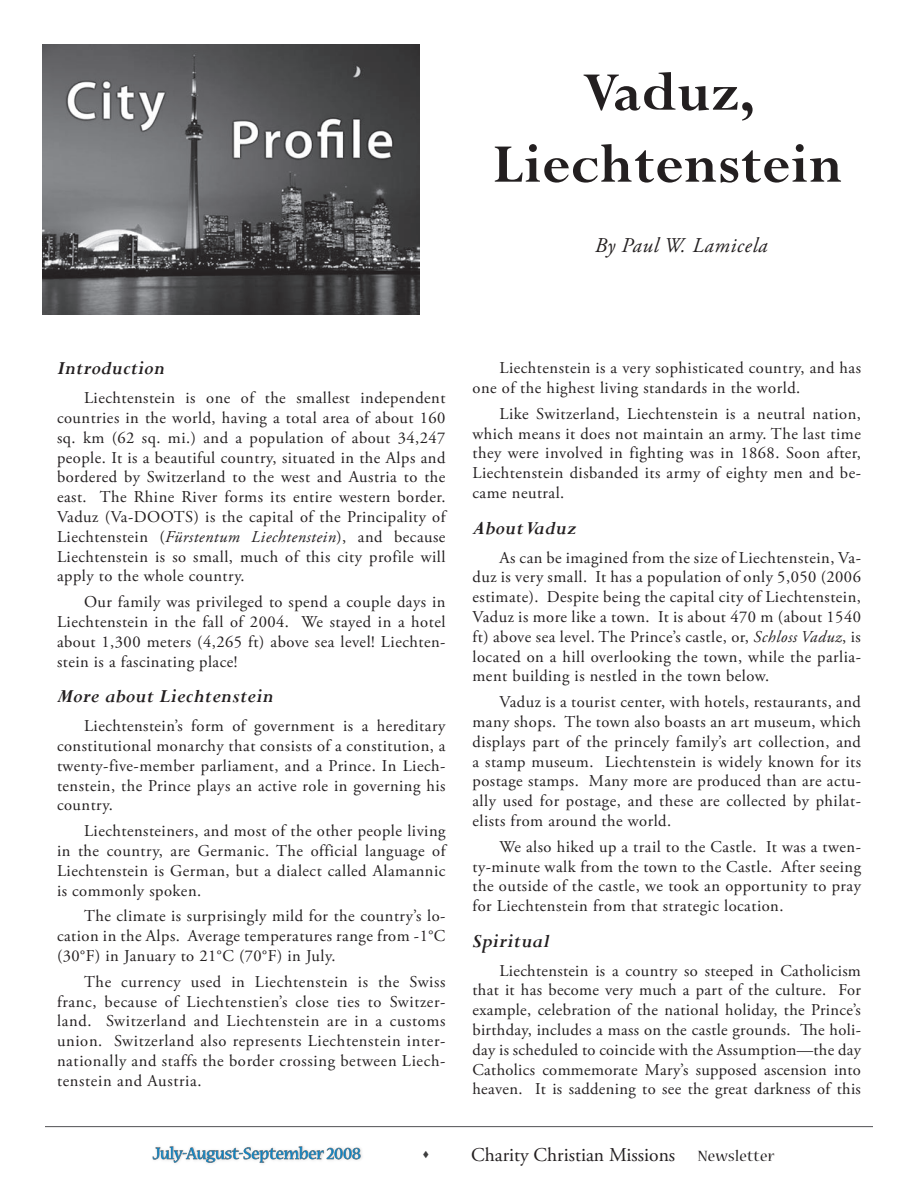
<style>
.page{position:relative;width:918px;height:1188px;background:#fff}
.page>*{position:absolute;margin:0;border:0;box-sizing:border-box;transform-origin:0 0}
.t1{font:700 60px/72px "Perpetua";letter-spacing:.01em;color:#231f20;text-align:center}
.t2{font:italic 700 21px "Perpetua";letter-spacing:.02em;color:#231f20}
.t3{font:italic 21px "Adobe Garamond Pro";letter-spacing:.03em;color:#231f20}
.t4{font:19.5px "Adobe Garamond Pro";color:#231f20}
.t5{font:18px "Nueva Std";color:#0082c8}
.t6{font:16.5px/19.8px "Adobe Garamond Pro";letter-spacing:.03em;color:#231f20;text-align:justify}
.s1{font-style:italic}
.s2{color:#3e3e3f}
.s3{font-family:"Nueva Std";font-size:16.5px}
</style>
<div class="page">
<hr style="left:45px;top:1126px;width:828px;height:1px;background:#636366">
<svg style="left:153px;top:1146px;width:207px;height:17px"></svg>
<img style="left:42px;top:45px;width:378px;height:270px">
<h1 class="t1" style="left:493px;top:55px;width:351px">Vaduz,<br>Liechtenstein</h1>
<p class="t3" style="left:595px;top:233px;width:174px">By Paul W. Lamicela</p>
<p class="t2" style="left:57px;top:355px;width:109px">Introduction</p>
<p class="t6" style="left:57px;top:389px;width:390px;text-indent:27px">Liechtenstein is one of the smallest independent countries in the world, having a total area of about 160 sq. km (62 sq. mi.) and a population of about 34,247 people. It is a beautiful country, situated in the Alps and bordered by Switzerland to the west and Austria to the east. The Rhine River forms its entire western border.<br>Vaduz (Va-DOOTS) is the capital of the Principality of Liechtenstein (<span class="s1">Fürstentum Liechtenstein</span>), and because Liechtenstein is so small, much of this city profile will apply to the whole country.</p>
<p class="t6" style="left:57px;top:593px;width:390px;text-indent:27px">Our family was privileged to spend a couple days in Liechtenstein in the fall of 2004. We stayed in a hotel about 1,300 meters (4,265 ft) above sea level! Liechten&shy;stein is a fascinating place!</p>
<p class="t2" style="left:57px;top:683px;width:218px">More about Liechtenstein</p>
<p class="t6" style="left:57px;top:717px;width:390px;text-indent:27px">Liechtenstein’s form of government is a hereditary constitutional monarchy that consists of a constitution, a twenty-five-member parliament, and a Prince. In Liech&shy;tenstein, the Prince plays an active role in governing his country.</p>
<p class="t6" style="left:57px;top:822px;width:390px;text-indent:27px">Liechtensteiners, and most of the other people living in the country, are Germanic. The official language of Liechtenstein is German, but a dialect called Alamannic is commonly spoken.</p>
<p class="t6" style="left:57px;top:907px;width:390px;text-indent:27px">The climate is surprisingly mild for the country’s lo&shy;cation in the Alps. Average temperatures range from -1°C (30°F) in January to 21°C (70°F) in July.</p>
<p class="t6" style="left:57px;top:972px;width:390px;text-indent:27px">The currency used in Liechtenstein is the Swiss franc, because of Liechtenstien’s close ties to Switzer&shy;land. Switzerland and Liechtenstein are in a customs union. Switzerland also represents Liechtenstein inter&shy;nationally and staffs the border crossing between Liech&shy;tenstein and Austria.</p>
<p class="t6" style="left:472px;top:359px;width:390px;text-indent:27px">Liechtenstein is a very sophisticated country, and has one of the highest living standards in the world.</p>
<p class="t6" style="left:472px;top:404px;width:390px;text-indent:27px">Like Switzerland, Liechtenstein is a neutral nation, which means it does not maintain an army. The last time they were involved in fighting was in 1868. Soon after, Liechtenstein disbanded its army of eighty men and be&shy;came neutral.</p>
<p class="t2" style="left:472px;top:514px;width:106px">About Vaduz</p>
<p class="t6" style="left:472px;top:548px;width:390px;text-indent:27px">As can be imagined from the size of Liechtenstein, Va&shy;duz is very small. It has a population of only 5,050 (2006 estimate). Despite being the capital city of Liechtenstein, Vaduz is more like a town. It is about 470 m (about 1540 ft) above sea level. The Prince’s castle, or, <span class="s1">Schloss Vaduz</span>, is located on a hill overlooking the town, while the parlia&shy;ment building is nestled in the town below.</p>
<p class="t6" style="left:472px;top:693px;width:390px;text-indent:27px">Vaduz is a tourist center, with hotels, restaurants, and many shops. The town also boasts an art museum, which displays part of the princely family’s art collection, and a stamp museum. Liechtenstein is widely known for its postage stamps. Many more are produced than are actu&shy;ally used for postage, and these are collected by philat&shy;elists from around the world.</p>
<p class="t6" style="left:472px;top:837px;width:390px;text-indent:27px">We also hiked up a trail to the Castle. It was a twen&shy;ty-minute walk from the town to the Castle. After seeing the outside of the castle, we took an opportunity to pray for Liechtenstein from that strategic location.</p>
<p class="t2" style="left:472px;top:928px;width:78px">Spiritual</p>
<p class="t6" style="left:472px;top:961px;width:390px;text-indent:27px">Liechtenstein is a country so steeped in Catholicism that it has become very much a part of the culture. For example, celebration of the national holiday, the Prince’s birthday, includes a mass on the castle grounds. The holi&shy;day is scheduled to coincide with the Assumption—the day Catholics commemorate Mary’s supposed ascension into heaven. It is saddening to see the great darkness of this</p>
<p class="t5" style="left:153px;top:1145px;width:209px">July-August-September 2008</p>
<p class="t4" style="left:422px;top:1143px;width:354px"><span class="s2">▲</span> Charity Christian Missions <span class="s3">Newsletter</span></p>
</div>
